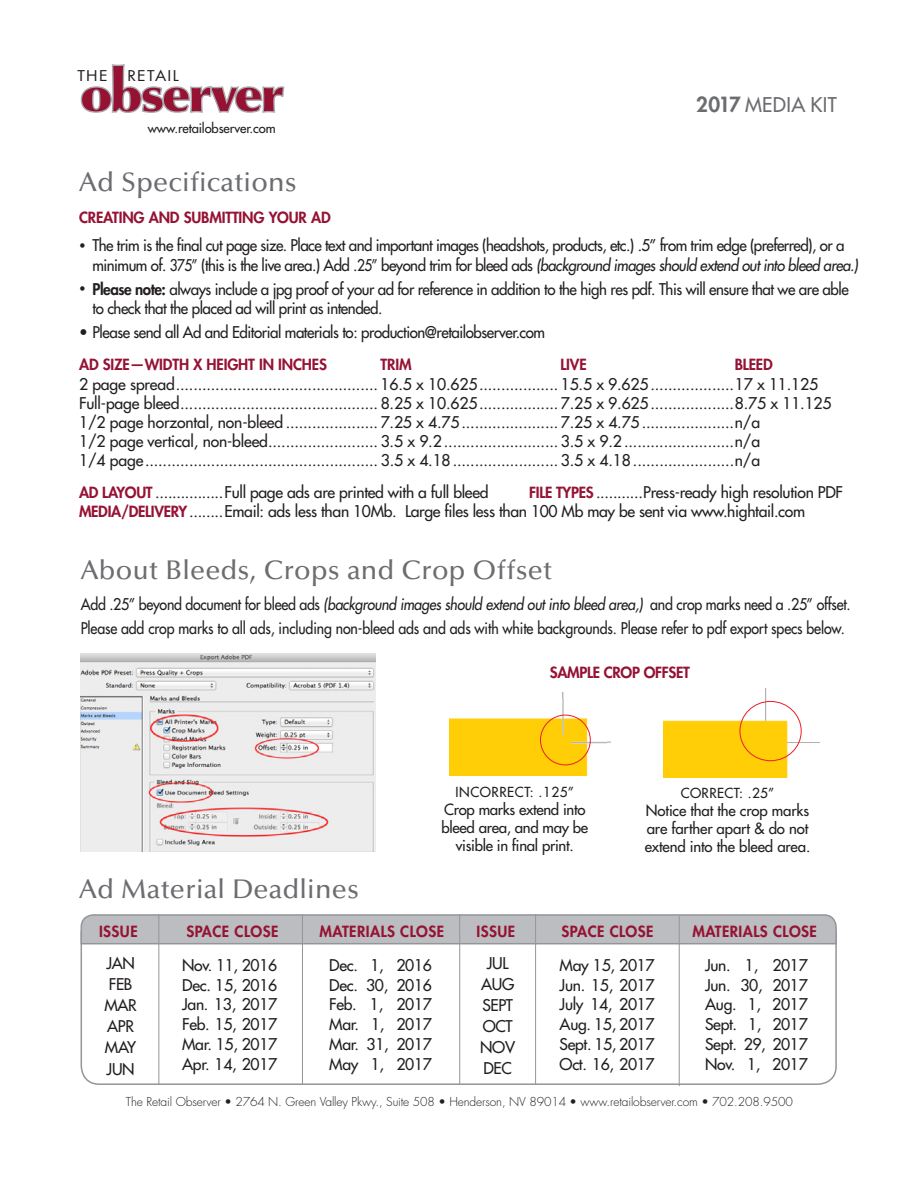
<style>
.page{position:relative;width:918px;height:1187px;background:#fff}
.page>*{position:absolute;margin:0;border:0;box-sizing:border-box;transform-origin:0 0}
.t1{font:500 27px "Optima";letter-spacing:.01em;color:#6c6d70}
.t2{font:19.8px "Futura";letter-spacing:.02em;color:#6c6d70}
.t3{font:15.75px/20px "Futura";letter-spacing:-.02em;color:#231f20;text-align:justify}
.t4{font:15.75px/19.5px "Futura";letter-spacing:-.02em;color:#231f20;scale:.96 1}
.t5{font:15.75px/23.9px "Futura";letter-spacing:-.02em;color:#231f20;scale:.9 1}
.t6{font:15px/18px "Futura";letter-spacing:-.01em;color:#231f20;text-align:center}
.t7{font:800 15px "Futura";letter-spacing:-.01em;color:#951233}
.t8{font:800 15px "Futura";letter-spacing:.03em;color:#951233}
.t9{font:14.4px "Futura";letter-spacing:.08em;color:#231f20;scale:1.11 1}
.t10{font:13.5px "Futura";letter-spacing:.04em;color:#231f20}
.t11{font:12.9px "Futura";letter-spacing:-.01em;color:#231f20}
.t12{font:300 12px "Futura";letter-spacing:-.01em;color:#231f20}
.s1{font-weight:800;font-size:20.4px}
.s2{font-size:12px}
.s3{font-weight:800}
.s4{font-weight:800;font-size:15px;color:#951233}
</style>
<div class="page">
<svg style="left:80px;top:64px;width:205px;height:49px"></svg>
<img style="left:80px;top:653px;width:295px;height:197px">
<img style="left:449px;top:692px;width:161px;height:83px">
<div style="left:540px;top:714px;width:50px;height:51px;border:1px solid #ee1d23;border-radius:50%"></div>
<img style="left:663px;top:688px;width:156px;height:89px">
<div style="left:739px;top:701px;width:62px;height:59px;border:1px solid #ee1d23;border-radius:50%"></div>
<div style="left:81px;top:915px;width:756px;height:169px;border:2px solid #939598;border-radius:18px"></div>
<svg style="left:80px;top:914px;width:757px;height:30px;background:#b9babd"></svg>
<hr style="left:158px;top:914px;width:1px;height:170px;background:#939598">
<hr style="left:302px;top:914px;width:1px;height:170px;background:#939598">
<hr style="left:459px;top:914px;width:1px;height:170px;background:#939598">
<hr style="left:535px;top:914px;width:1px;height:170px;background:#939598">
<hr style="left:679px;top:915px;width:1px;height:170px;background:#939598">
<p class="t9" style="left:77px;top:66px;width:29px">THE</p>
<p class="t9" style="left:127px;top:66px;width:48px">RETAIL</p>
<p class="t11" style="left:148px;top:120px;width:129px">www.retailobserver.com</p>
<h1 class="t1" style="left:79px;top:167px;width:219px">Ad Specifications</h1>
<p class="t2" style="left:696px;top:92px;width:142px"><span class="s1">2017</span> MEDIA KIT</p>
<p class="t7" style="left:79px;top:208px;width:253px">CREATING AND SUBMITTING YOUR AD</p>
<p class="t4" style="left:93px;top:236px;width:801px;text-indent:-14px"><span class="s2">•</span> The trim is the final cut page size. Place text and important images (headshots, products, etc.) .5” from trim edge (preferred), or a minimum of. 375” (this is the live area.) Add .25” beyond trim for bleed ads (background imagesshould extend outinto bleed area.)</p>
<p class="t4" style="left:93px;top:279px;width:789px;text-indent:-14px"><span class="s2">•</span> <span class="s3">Please note:</span> always include a jpg proof of your ad for reference in addition to the high res pdf. This will ensure that we are able to check that the placed ad will print as intended.</p>
<p class="t4" style="left:79px;top:322px;width:487px">• Please send all Ad and Editorial materials to: production@retailobserver.com</p>
<p class="t7" style="left:79px;top:354px;width:249px">AD SIZE—WIDTH X HEIGHT IN INCHES</p>
<p class="t7" style="left:381px;top:354px;width:33px">TRIM</p>
<p class="t7" style="left:560px;top:354px;width:28px">LIVE</p>
<p class="t7" style="left:735px;top:354px;width:40px">BLEED</p>
<p class="t3" style="left:79px;top:375px;width:754px;line-height:18.9px;text-align:left">2 page spread.............................................. 16.5 x 10.625.................. 15.5 x 9.625...................17 x 11.125<br>Full-page bleed............................................. 8.25 x 10.625.................. 7.25 x 9.625...................8.75 x 11.125<br>1/2 page horzontal, non-bleed ..................... 7.25 x 4.75...................... 7.25 x 4.75.....................n/a<br>1/2 page vertical, non-bleed......................... 3.5 x 9.2.......................... 3.5 x 9.2 .........................n/a<br>1/4 page..................................................... 3.5 x 4.18........................ 3.5 x 4.18.......................n/a</p>
<p class="t3" style="left:79px;top:481px;width:411px"><span class="s4">AD LAYOUT</span> ................Full page ads are printed with a full bleed</p>
<p class="t3" style="left:79px;top:482px;width:765px;line-height:19.5px;text-indent:450px"><span class="s4">FILE TYPES</span> ...........Press-ready high resolution PDF<br><span class="s4">MEDIA/DELIVERY</span>........Email: ads less than 10Mb. Large files less than 100 Mb may be sent via www.hightail.com</p>
<h1 class="t1" style="left:81px;top:555px;width:473px">About Bleeds, Crops and Crop Offset</h1>
<p class="t5" style="left:81px;top:592px;width:857px">Add .25” beyond document for bleed ads (background images should extend out into bleed area,) and crop marks need a .25” offset.<br>Please add crop marks to all ads, including non-bleed ads and ads with white backgrounds. Please refer to pdf export specs below.</p>
<p class="t7" style="left:550px;top:663px;width:142px">SAMPLE CROP OFFSET</p>
<h1 class="t1" style="left:79px;top:873px;width:281px">Ad Material Deadlines</h1>
<p class="t10" style="left:455px;top:783px;width:120px">INCORRECT: .125”</p>
<p class="t6" style="left:441px;top:800px;width:148px">Crop marks extend into bleed area, and may be visible in final print.</p>
<p class="t10" style="left:680px;top:784px;width:95px">CORRECT: .25”</p>
<p class="t6" style="left:644px;top:801px;width:167px;text-align:left">Notice that the crop marks are farther apart &amp; do not extend into the bleed area.</p>
<p class="t7" style="left:99px;top:921px;width:40px">ISSUE</p>
<p class="t8" style="left:186px;top:921px;width:93px">SPACE CLOSE</p>
<p class="t8" style="left:320px;top:921px;width:126px">MATERIALS CLOSE</p>
<p class="t7" style="left:476px;top:921px;width:40px">ISSUE</p>
<p class="t8" style="left:561px;top:921px;width:93px">SPACE CLOSE</p>
<p class="t8" style="left:692px;top:921px;width:126px">MATERIALS CLOSE</p>
<p class="t3" style="left:104px;top:952px;width:34px;line-height:21px;text-align:left">JAN<br>FEB<br>MAR<br>APR<br>MAY<br>JUN</p>
<p class="t3" style="left:480px;top:952px;width:36px;line-height:21px;text-align:center">JUL<br>AUG<br>SEPT<br>OCT<br>NOV<br>DEC</p>
<p class="t3" style="left:182px;top:954px;width:97px">Nov. 11, 2016<br>Dec. 15, 2016<br>Jan. 13, 2017<br>Feb. 15, 2017<br>Mar. 15, 2017<br>Apr. 14, 2017</p>
<p class="t3" style="left:559px;top:954px;width:97px">May 15, 2017<br>Jun. 15, 2017<br>July 14, 2017<br>Aug. 15, 2017<br>Sept. 15, 2017<br>Oct. 16, 2017</p>
<p class="t3" style="left:329px;top:954px;width:104px">Dec. 1, 2016<br>Dec. 30, 2016<br>Feb. 1, 2017<br>Mar. 1, 2017<br>Mar. 31, 2017<br>May 1, 2017</p>
<p class="t3" style="left:705px;top:954px;width:104px">Jun. 1, 2017<br>Jun. 30, 2017<br>Aug. 1, 2017<br>Sept. 1, 2017<br>Sept. 29, 2017<br>Nov. 1, 2017</p>
<p class="t12" style="left:126px;top:1094px;width:668px">The Retail Observer • 2764 N. Green Valley Pkwy., Suite 508 • Henderson, NV 89014 • www.retailobserver.com • 702.208.9500</p>
</div>
